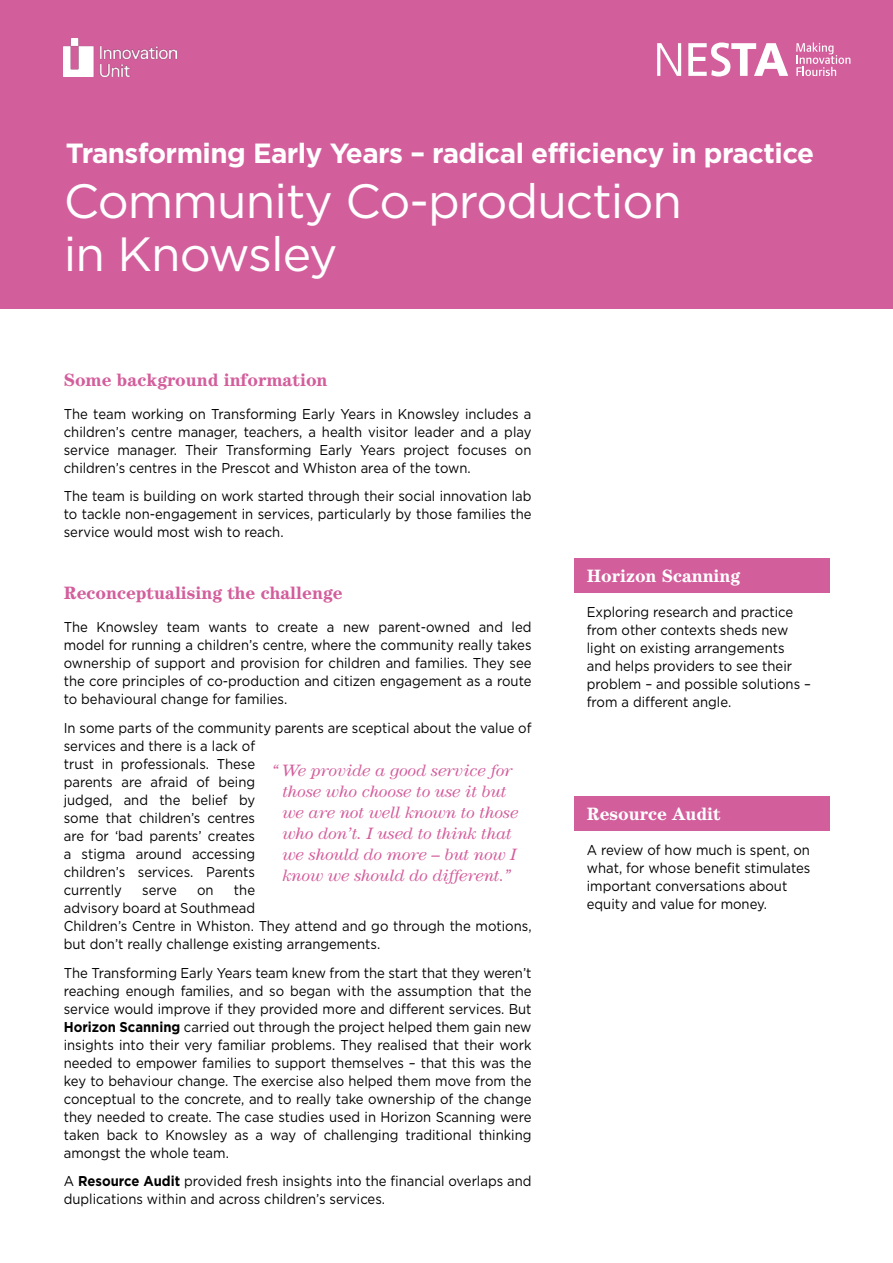
<style>
.page{position:relative;width:893px;height:1263px;background:#fff}
.page>*{position:absolute;margin:0;border:0;box-sizing:border-box;transform-origin:0 0}
.t1{font:48px/52.5px "Gotham HTF";letter-spacing:-.02em;color:#fff}
.t2{font:700 27.75px "Gotham HTF";letter-spacing:-.02em;color:#fff}
.t3{font:700 18px "Century IT Cby BT";color:#d35e9c}
.t4{font:700 18px "Century IT Cby BT";color:#fff}
.t5{font:italic 16.5px/21px "Century IT Cby BT";color:#d35e9c}
.t6{font:14.25px/18px "Gotham HTF";color:#000;scale:.92 1}
.s1{font-weight:700}
</style>
<div class="page">
<div style="left:0;top:0;width:893px;height:308px;background:#d35e9c"></div>
<div style="left:574px;top:558px;width:255px;height:34px;background:#d35e9c"></div>
<div style="left:574px;top:797px;width:255px;height:34px;background:#d35e9c"></div>
<img style="left:64px;top:39px;width:113px;height:38px">
<svg style="left:796px;top:43px;width:54px;height:33px"></svg>
<svg style="left:657px;top:43px;width:24px;height:33px"></svg>
<svg style="left:688px;top:43px;width:100px;height:34px"></svg>
<h2 class="t2" style="left:66px;top:137px;width:750px">Transforming Early Years – radical efficiency in practice</h2>
<h1 class="t1" style="left:64px;top:174px;width:620px">Community Co-production in Knowsley</h1>
<p class="t3" style="left:64px;top:368px;width:265px">Some background information</p>
<p class="t6" style="left:64px;top:404px;width:510px;text-align:justify">The team working on Transforming Early Years in Knowsley includes a children’s centre manager, teachers, a health visitor leader and a play service manager. Their Transforming Early Years project focuses on children’s centres in the Prescot and Whiston area of the town.</p>
<p class="t6" style="left:64px;top:487px;width:510px;text-align:justify">The team is building on work started through their social innovation lab to tackle non-engagement in services, particularly by those families the service would most wish to reach.</p>
<p class="t3" style="left:64px;top:582px;width:280px">Reconceptualising the challenge</p>
<p class="t6" style="left:64px;top:618px;width:510px;text-align:justify">The Knowsley team wants to create a new parent-owned and led model for running a children’s centre, where the community really takes ownership of support and provision for children and families. They see the core principles of co-production and citizen engagement as a route to behavioural change for families.</p>
<p class="t6" style="left:64px;top:719px;width:510px">In some parts of the community parents are sceptical about the value of services and there is a lack of<br>trust in professionals. These<br>parents are afraid of being<br>judged, and the belief by<br>some that children’s centres<br>are for ‘bad parents’ creates<br>a stigma around accessing<br>children’s services. Parents<br>currently</p>
<p class="t5" style="left:283px;top:759px;width:237px;text-indent:-11px">“ We provide a good service for those who choose to use it but we are not well known to those who don’t. I used to think that we should do more – but now I know we should do different.”</p>
<p class="t6" style="left:64px;top:881px;width:510px;text-indent:170px">the<br>advisory board at Southmead<br>Children’s Centre in Whiston. They attend and go through the motions, but don’t really challenge existing arrangements.</p>
<p class="t6" style="left:64px;top:963px;width:510px;text-align:justify">The Transforming Early Years team knew from the start that they weren’t reaching enough families, and so began with the assumption that the service would improve if they provided more and different services. But <span class="s1">Horizon Scanning</span> carried out through the project helped them gain new insights into their very familiar problems. They realised that their work needed to empower families to support themselves – that this was the key to behaviour change. The exercise also helped them move from the conceptual to the concrete, and to really take ownership of the change they needed to create. The case studies used in Horizon Scanning were taken back to Knowsley as a way of challenging traditional thinking amongst the whole team.</p>
<p class="t6" style="left:64px;top:1172px;width:510px">A <span class="s1">Resource Audit</span> provided fresh insights into the financial overlaps and duplications within and across children’s services.</p>
<p class="t6" style="left:142px;top:881px;width:39px">serve</p>
<p class="t6" style="left:197px;top:881px;width:19px">on</p>
<p class="t4" style="left:587px;top:565px;width:155px">Horizon Scanning</p>
<p class="t6" style="left:587px;top:603px;width:245px">Exploring research and practice from other contexts sheds new light on existing arrangements and helps providers to see their problem – and possible solutions – from a different angle.</p>
<p class="t4" style="left:587px;top:803px;width:135px">Resource Audit</p>
<p class="t6" style="left:587px;top:841px;width:245px">A review of how much is spent, on what, for whose benefit stimulates important conversations about equity and value for money.</p>
</div>
